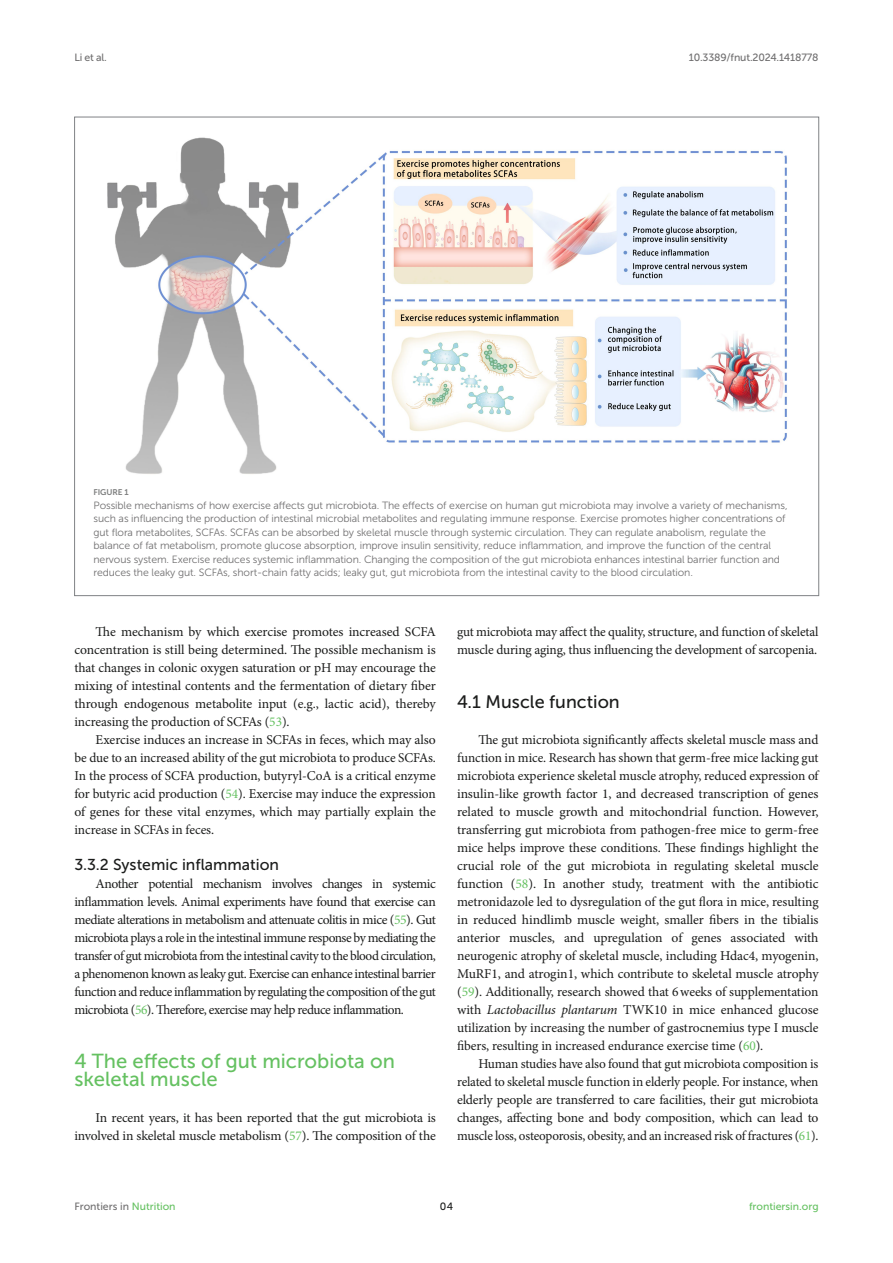
<style>
.page{position:relative;width:893px;height:1263px;background:#fff}
.page>*{position:absolute;margin:0;border:0;box-sizing:border-box;transform-origin:0 0}
.HEAD_1{font:20.25px/18px "Museo Sans 500";color:#65c161}
.HEAD_2{font:18px "Museo Sans 500";color:#1b1c1b}
.HEAD_3{font:15.75px "Museo Sans 500";color:#1b1c1b}
.TEXT_FLUSH{font:13.5px/18px "Minion Pro";letter-spacing:-.015em;color:#1b1c1b;text-align:justify}
.TEXT{font:13.5px/18px "Minion Pro";letter-spacing:-.01em;color:#1b1c1b;text-align:justify}
.FIG_LEG{font:10.5px/13.5px "Museo Sans 300";letter-spacing:-.01em;color:#706f70}
.t1{font:10.5px "Museo Sans 500";letter-spacing:-.015em;color:#706f70}
.t2{font:10.5px "Museo Sans 500";color:#65c161}
.t3{font:10.5px "Museo Sans 500";color:#1b1c1b}
.FIG_HD{font:8.25px "Museo Sans 700";letter-spacing:-.01em;color:#7e7f7f}
.s1{color:#65c161}
.s2{font-style:italic}
</style>
<div class="page">
<img style="left:107px;top:137px;width:680px;height:337px">
<p class="t1" style="left:74px;top:51px;width:34px">Li et al.</p>
<p class="t1" style="left:689px;top:51px;width:131px">10.3389/fnut.2024.1418778</p>
<p class="FIG_HD" style="left:94px;top:488px;width:37px">FIGURE 1</p>
<p class="FIG_LEG" style="left:94px;top:498px;width:696px">Possible mechanisms of how exercise affects gut microbiota. The effects of exercise on human gut microbiota may involve a variety of mechanisms, such as influencing the production of intestinal microbial metabolites and regulating immune response. Exercise promotes higher concentrations of gut flora metabolites, SCFAs. SCFAs can be absorbed by skeletal muscle through systemic circulation. They can regulate anabolism, regulate the balance of fat metabolism, promote glucose absorption, improve insulin sensitivity, reduce inflammation, and improve the function of the central nervous system. Exercise reduces systemic inflammation. Changing the composition of the gut microbiota enhances intestinal barrier function and reduces the leaky gut. SCFAs, short-chain fatty acids; leaky gut, gut microbiota from the intestinal cavity to the blood circulation.</p>
<p class="TEXT" style="left:74px;top:623px;width:363px;text-indent:21px">The mechanism by which exercise promotes increased SCFA concentration is still being determined. The possible mechanism is that changes in colonic oxygen saturation or pH may encourage the mixing of intestinal contents and the fermentation of dietary fiber through endogenous metabolite input (e.g., lactic acid), thereby increasing the production of SCFAs (<span class="s1">53</span>).</p>
<p class="TEXT" style="left:74px;top:731px;width:363px;text-indent:21px">Exercise induces an increase in SCFAs in feces, which may also be due to an increased ability of the gut microbiota to produce SCFAs.<br>In the process of SCFA production, butyryl-CoA is a critical enzyme for butyric acid production (<span class="s1">54</span>). Exercise may induce the expression of genes for these vital enzymes, which may partially explain the increase in SCFAs in feces.</p>
<p class="HEAD_3" style="left:74px;top:856px;width:206px">3.3.2 Systemic inflammation</p>
<p class="TEXT_FLUSH" style="left:74px;top:875px;width:363px;text-indent:21px">Another potential mechanism involves changes in systemic inflammation levels. Animal experiments have found that exercise can mediate alterations in metabolism and attenuate colitis in mice (<span class="s1">55</span>). Gut microbiota plays a role in the intestinal immune response by mediating the transfer of gut microbiota from the intestinal cavity to the blood circulation, a phenomenon known as leaky gut. Exercise can enhance intestinal barrier function and reduce inflammation by regulating the composition of the gut microbiota (<span class="s1">56</span>). Therefore, exercise may help reduce inflammation.</p>
<p class="HEAD_1" style="left:74px;top:1052px;width:322px">4 The effects of gut microbiota on skeletal muscle</p>
<p class="TEXT_FLUSH" style="left:74px;top:1109px;width:363px;text-align:right">In recent years, it has been reported that the gut microbiota is involved in skeletal muscle metabolism (<span class="s1">57</span>). The composition of the</p>
<p class="TEXT_FLUSH" style="left:457px;top:623px;width:363px">gut microbiota may affect the quality, structure, and function of skeletal muscle during aging, thus influencing the development of sarcopenia.</p>
<p class="HEAD_2" style="left:457px;top:692px;width:164px">4.1 Muscle function</p>
<p class="TEXT_FLUSH" style="left:457px;top:731px;width:363px;text-indent:21px">The gut microbiota significantly affects skeletal muscle mass and function in mice. Research has shown that germ-free mice lacking gut microbiota experience skeletal muscle atrophy, reduced expression of insulin-like growth factor 1, and decreased transcription of genes related to muscle growth and mitochondrial function. However, transferring gut microbiota from pathogen-free mice to germ-free mice helps improve these conditions. These findings highlight the crucial role of the gut microbiota in regulating skeletal muscle function (<span class="s1">58</span>). In another study, treatment with the antibiotic metronidazole led to dysregulation of the gut flora in mice, resulting in reduced hindlimb muscle weight, smaller fibers in the tibialis anterior muscles, and upregulation of genes associated with neurogenic atrophy of skeletal muscle, including Hdac4, myogenin, MuRF1, and atrogin1, which contribute to skeletal muscle atrophy (<span class="s1">59</span>). Additionally, research showed that 6weeks of supplementation with <span class="s2">Lactobacillus plantarum</span> TWK10 in mice enhanced glucose utilization by increasing the number of gastrocnemius type I muscle fibers, resulting in increased endurance exercise time (<span class="s1">60</span>).</p>
<p class="TEXT" style="left:457px;top:1055px;width:363px;text-indent:21px">Human studies have also found that gut microbiota composition is related to skeletal muscle function in elderly people. For instance, when elderly people are transferred to care facilities, their gut microbiota changes, affecting bone and body composition, which can lead to muscle loss, osteoporosis, obesity, and an increased risk of fractures (<span class="s1">61</span>).</p>
<p class="t1" style="left:74px;top:1200px;width:103px">Frontiers in <span class="s1">Nutrition</span></p>
<p class="t3" style="left:440px;top:1200px;width:15px">04</p>
<p class="t2" style="left:749px;top:1200px;width:71px">frontiersin.org</p>
</div>
